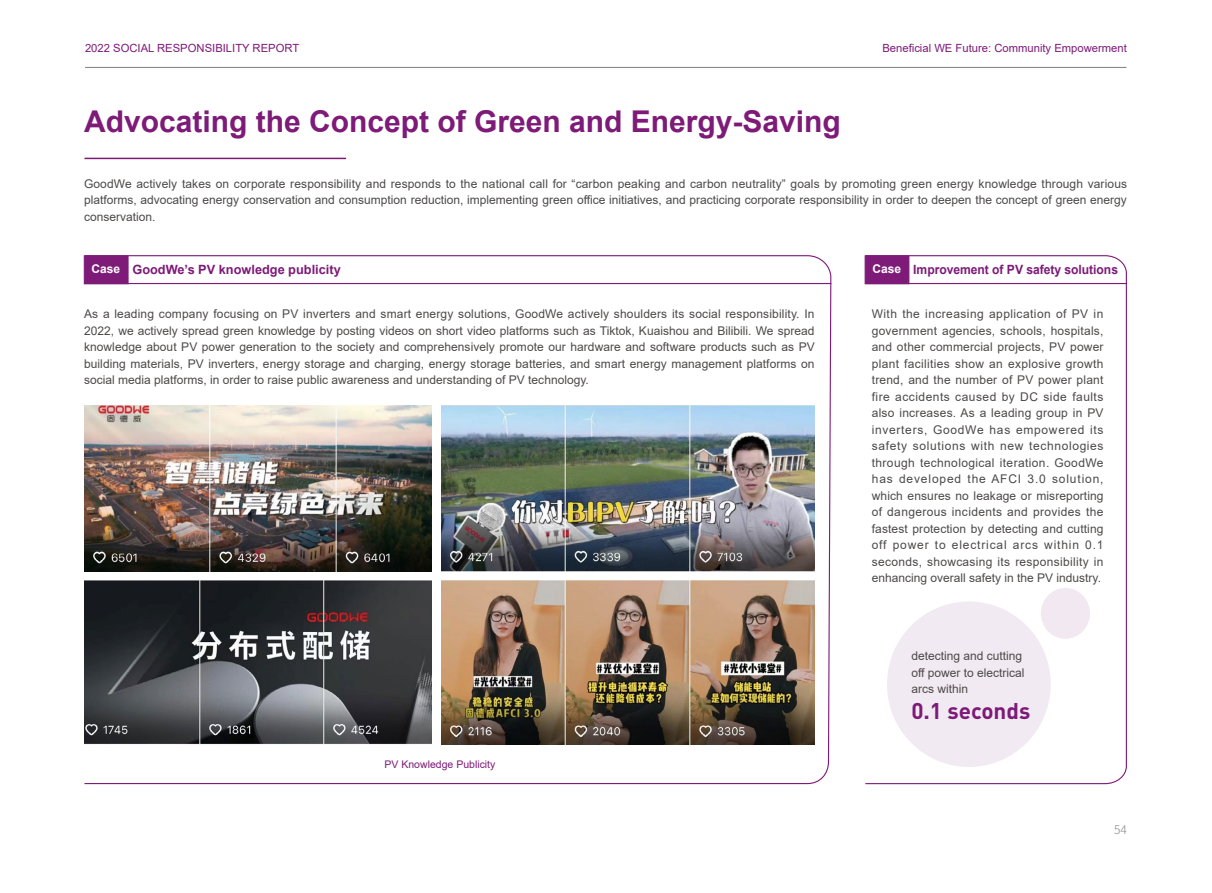
<style>
.page{position:relative;width:1212px;height:893px;background:#fff}
.page>*{position:absolute;margin:0;border:0;box-sizing:border-box;transform-origin:0 0}
.t1{font:700 30px "Arial";color:#7e1a78}
.t2{font:700 22.5px "DIN";color:#7e1a78}
.t3{font:700 12.75px "Arial";letter-spacing:-.005em;color:#7e1a78;scale:.95 1}
.t4{font:700 12.75px "Arial";letter-spacing:-.005em;color:#7e1a78}
.t5{font:12px/16.5px "Arial";color:#4c4948;text-align:justify}
.t6{font:300 12px "Source Han Sans CN";color:#898989}
.t7{font:11.25px "Arial";color:#7e1a78}
.t8{font:10.5px "Arial";color:#7e1a78}
.s1{font-size:12px;color:#fff}
</style>
<div class="page">
<hr style="left:85px;top:67px;width:1041px;height:1px;background:#898989">
<svg style="left:83px;top:255px;width:749px;height:530px"></svg>
<div style="left:84px;top:256px;width:44px;height:28px;background:#7e1a78;border:1px solid #7e1a78"></div>
<hr style="left:84px;top:283px;width:747px;height:1px;background:#7e1a78">
<img style="left:441px;top:406px;width:373px;height:165px">
<img style="left:84px;top:406px;width:348px;height:165px">
<img style="left:84px;top:581px;width:348px;height:164px">
<img style="left:441px;top:581px;width:373px;height:164px">
<svg style="left:864px;top:255px;width:263px;height:530px"></svg>
<div style="left:865px;top:256px;width:44px;height:28px;background:#7e1a78"></div>
<hr style="left:865px;top:283px;width:262px;height:1px;background:#7e1a78">
<hr style="left:84px;top:158px;width:262px;height:1px;background:#7e1a78">
<div style="left:1041px;top:588px;width:49px;height:51px;background:#f2e8f1;border-radius:50%"></div>
<div style="left:887px;top:601px;width:164px;height:166px;background:#f1eaf2;border-radius:50%"></div>
<p class="t7" style="left:85px;top:40px;width:216px">2022 SOCIAL RESPONSIBILITY REPORT</p>
<p class="t7" style="left:882px;top:40px;width:246px">Beneficial WE Future: Community Empowerment</p>
<h1 class="t1" style="left:84px;top:100px;width:758px">Advocating the Concept of Green and Energy-Saving</h1>
<p class="t5" style="left:84px;top:175px;width:1044px">GoodWe actively takes on corporate responsibility and responds to the national call for “carbon peaking and carbon neutrality” goals by promoting green energy knowledge through various platforms, advocating energy conservation and consumption reduction, implementing green office initiatives, and practicing corporate responsibility in order to deepen the concept of green energy conservation.</p>
<p class="t4" style="left:91px;top:260px;width:251px"><span class="s1">Case</span> GoodWe’s PV knowledge publicity</p>
<p class="t5" style="left:84px;top:306px;width:732px">As a leading company focusing on PV inverters and smart energy solutions, GoodWe actively shoulders its social responsibility. In 2022, we actively spread green knowledge by posting videos on short video platforms such as Tiktok, Kuaishou and Bilibili. We spread knowledge about PV power generation to the society and comprehensively promote our hardware and software products such as PV building materials, PV inverters, energy storage and charging, energy storage batteries, and smart energy management platforms on social media platforms, in order to raise public awareness and understanding of PV technology.</p>
<p class="t8" style="left:384px;top:757px;width:112px">PV Knowledge Publicity</p>
<p class="t3" style="left:872px;top:260px;width:260px"><span class="s1">Case</span> Improvement of PV safety solutions</p>
<p class="t5" style="left:872px;top:306px;width:233px">With the increasing application of PV in government agencies, schools, hospitals, and other commercial projects, PV power plant facilities show an explosive growth trend, and the number of PV power plant fire accidents caused by DC side faults also increases. As a leading group in PV inverters, GoodWe has empowered its safety solutions with new technologies through technological iteration. GoodWe has developed the AFCI 3.0 solution, which ensures no leakage or misreporting of dangerous incidents and provides the fastest protection by detecting and cutting off power to electrical arcs within 0.1 seconds, showcasing its responsibility in enhancing overall safety in the PV industry.</p>
<p class="t5" style="left:911px;top:648px;width:115px;text-align:left">detecting and cutting off power to electrical arcs within</p>
<h2 class="t2" style="left:911px;top:696px;width:121px">0.1 seconds</h2>
<p class="t6" style="left:1114px;top:823px;width:14px">54</p>
</div>
